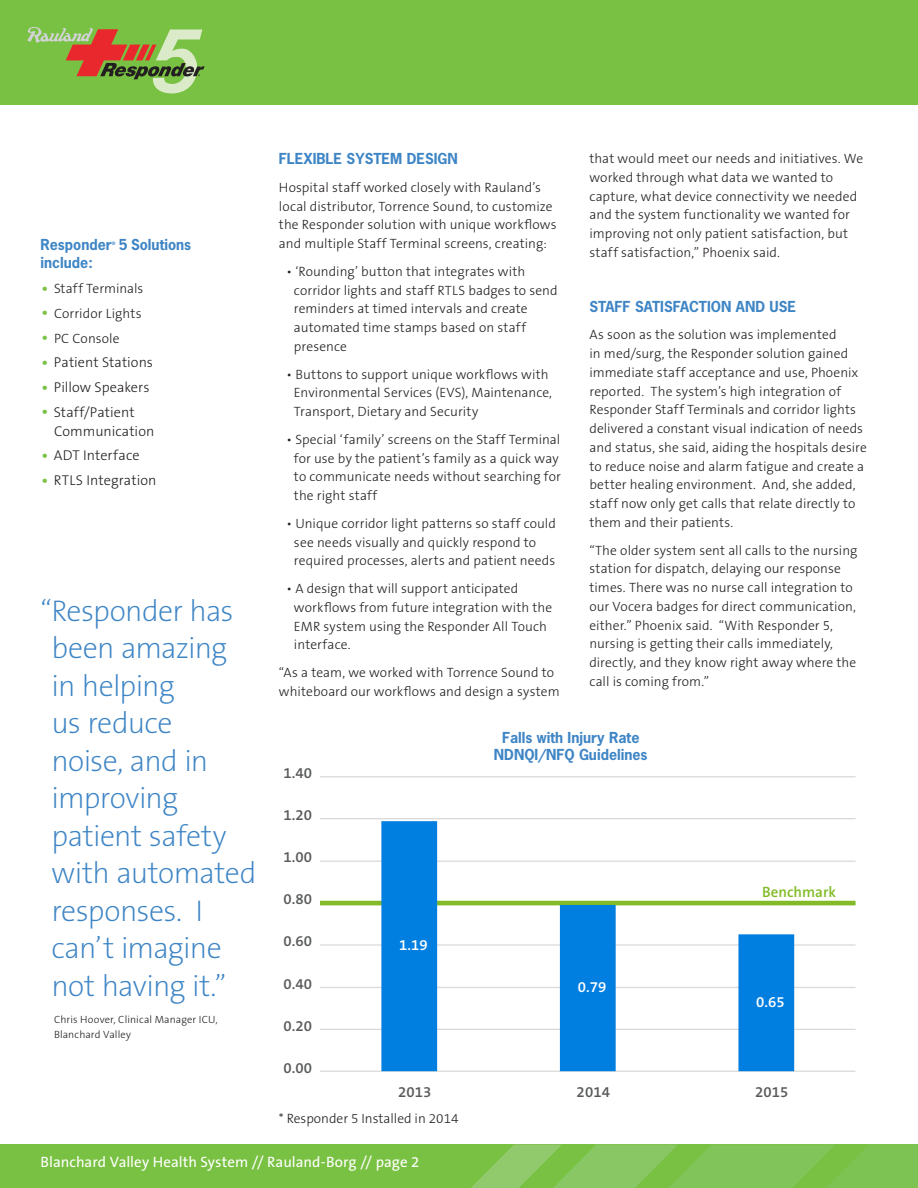
<style>
.page{position:relative;width:918px;height:1188px;background:#fff}
.page>*{position:absolute;margin:0;border:0;box-sizing:border-box;transform-origin:0 0}
.callout{font:200 30px/37.5px "The Sans B2";letter-spacing:-.025em;color:#3e85c5}
.body{font:15px "The Sans B5 Plain";color:#fff}
.t1{font:600 15px "The Sans B6";letter-spacing:.005em;color:#595a5a}
.t2{font:600 15px "The Sans B6";color:#fff}
.t3{font:600 15px "The Sans B6";color:#82bb27}
.bullet{font:300 14.25px/18.8px "The Sans B3";letter-spacing:.005em;color:#231f20}
.body-2{font:700 14.25px "News Gothic Std";color:#3e85c5}
.subheads{font:700 14.25px "News Gothic Std";color:#3e85c5}
.body-3{font:300 13.5px/18.8px "The Sans B3";letter-spacing:.005em;color:#231f20}
.bullet-2{font:300 13.5px "The Sans B3";letter-spacing:.005em;color:#231f20}
.callout_names{font:300 10.5px/15px "The Sans B3";letter-spacing:.01em;color:#231f20}
.subheads-2{font:700 4.35px "News Gothic Std";color:#3e85c5}
.s1{font-size:21px;color:#79c142}
</style>
<div class="page">
<div style="left:0;top:1144px;width:918px;height:44px;background:#79c142"></div>
<svg style="left:471px;top:1144px;width:446px;height:44px"></svg>
<div style="left:0;top:0;width:918px;height:104px;background:#79c142"></div>
<svg style="left:27px;top:27px;width:178px;height:66px"></svg>
<hr style="left:320px;top:776px;width:536px;height:1px;background:#d9d9d8">
<hr style="left:320px;top:818px;width:536px;height:1px;background:#d9d9d8">
<hr style="left:320px;top:861px;width:536px;height:1px;background:#d9d9d8">
<hr style="left:320px;top:944px;width:536px;height:2px;background:#d9d9d8">
<hr style="left:320px;top:987px;width:536px;height:1px;background:#d9d9d8">
<hr style="left:320px;top:1029px;width:536px;height:1px;background:#d9d9d8">
<hr style="left:320px;top:1071px;width:536px;height:1px;background:#d9d9d8">
<hr style="left:320px;top:901px;width:536px;height:4px;background:#82bb27">
<svg style="left:381px;top:821px;width:413px;height:250px"></svg>
<p class="subheads" style="left:40px;top:235px;width:73px">Responder</p>
<p class="subheads-2" style="left:112px;top:240px;width:5px">®</p>
<p class="subheads" style="left:119px;top:235px;width:74px">5 Solutions</p>
<p class="subheads" style="left:40px;top:254px;width:54px">include:</p>
<p class="bullet-2" style="left:40px;top:282px;width:104px"><span class="s1">•</span> Staff Terminals</p>
<p class="bullet-2" style="left:40px;top:306px;width:103px"><span class="s1">•</span> Corridor Lights</p>
<p class="bullet-2" style="left:40px;top:331px;width:81px"><span class="s1">•</span> PC Console</p>
<p class="bullet" style="left:40px;top:354px;width:114px"><span class="s1">•</span> Patient Stations</p>
<p class="bullet" style="left:40px;top:378px;width:110px"><span class="s1">•</span> Pillow Speakers</p>
<p class="bullet" style="left:54px;top:403px;width:102px;text-indent:-14px"><span class="s1">•</span> Staff/Patient<br>Communication</p>
<p class="bullet" style="left:40px;top:447px;width:101px"><span class="s1">•</span> ADT Interface</p>
<p class="bullet" style="left:40px;top:471px;width:117px"><span class="s1">•</span> RTLS Integration</p>
<p class="callout" style="left:51px;top:593px;width:206px;text-indent:-11px">“Responder has been amazing in helping<br>us reduce<br>noise, and in improving patient safety with automated responses. I can’t imagine not having it.”</p>
<p class="callout_names" style="left:54px;top:1012px;width:165px">Chris Hoover, Clinical Manager ICU,<br>Blanchard Valley</p>
<p class="body-2" style="left:279px;top:149px;width:180px">FLEXIBLE SYSTEM DESIGN</p>
<p class="body-3" style="left:279px;top:178px;width:279px">Hospital staff worked closely with Rauland’s local distributor, Torrence Sound, to customize the Responder solution with unique workflows and multiple Staff Terminal screens, creating:</p>
<p class="body-3" style="left:294px;top:262px;width:265px;text-indent:-8px">• ‘Rounding’ button that integrates with corridor lights and staff RTLS badges to send reminders at timed intervals and create automated time stamps based on staff presence</p>
<p class="body-3" style="left:294px;top:365px;width:260px;text-indent:-8px">• Buttons to support unique workflows with<br>Environmental Services (EVS), Maintenance,<br>Transport, Dietary and Security</p>
<p class="body-3" style="left:294px;top:430px;width:268px;text-indent:-8px">• Special ‘family’ screens on the Staff Terminal for use by the patient’s family as a quick way to communicate needs without searching for the right staff</p>
<p class="body-3" style="left:294px;top:514px;width:264px;text-indent:-8px">• Unique corridor light patterns so staff could see needs visually and quickly respond to required processes, alerts and patient needs</p>
<p class="body-3" style="left:294px;top:580px;width:260px;text-indent:-8px">• A design that will support anticipated workflows from future integration with the EMR system using the Responder All Touch interface.</p>
<p class="body-3" style="left:279px;top:664px;width:282px">“As a team, we worked with Torrence Sound to whiteboard our workflows and design a system</p>
<p class="body-3" style="left:589px;top:150px;width:275px">that would meet our needs and initiatives. We worked through what data we wanted to capture, what device connectivity we needed and the system functionality we wanted for improving not only patient satisfaction, but staff satisfaction,” Phoenix said.</p>
<p class="body-2" style="left:589px;top:297px;width:208px">STAFF SATISFACTION AND USE</p>
<p class="body-3" style="left:589px;top:326px;width:279px">As soon as the solution was implemented<br>in med/surg, the Responder solution gained immediate staff acceptance and use, Phoenix reported. The system’s high integration of Responder Staff Terminals and corridor lights delivered a constant visual indication of needs and status, she said, aiding the hospitals desire to reduce noise and alarm fatigue and create a better healing environment. And, she added, staff now only get calls that relate directly to them and their patients.</p>
<p class="body-3" style="left:589px;top:541px;width:269px">“The older system sent all calls to the nursing station for dispatch, delaying our response times. There was no nurse call integration to our Vocera badges for direct communication, either.” Phoenix said. “With Responder 5, nursing is getting their calls immediately, directly, and they know right away where the call is coming from.”</p>
<p class="t1" style="left:284px;top:765px;width:30px">1.40</p>
<p class="t1" style="left:284px;top:807px;width:30px">1.20</p>
<p class="t1" style="left:284px;top:849px;width:30px">1.00</p>
<p class="t1" style="left:284px;top:892px;width:30px">0.80</p>
<p class="t1" style="left:284px;top:934px;width:30px">0.60</p>
<p class="t1" style="left:284px;top:976px;width:30px">0.40</p>
<p class="t1" style="left:284px;top:1018px;width:30px">0.20</p>
<p class="t1" style="left:284px;top:1060px;width:30px">0.00</p>
<p class="body-2" style="left:502px;top:728px;width:139px">Falls with Injury Rate</p>
<p class="body-2" style="left:494px;top:745px;width:155px">NDNQI/NFQ Guidelines</p>
<p class="t2" style="left:399px;top:937px;width:30px">1.19</p>
<p class="t2" style="left:578px;top:979px;width:30px">0.79</p>
<p class="t3" style="left:762px;top:884px;width:75px">Benchmark</p>
<p class="t2" style="left:756px;top:994px;width:30px">0.65</p>
<p class="t1" style="left:398px;top:1084px;width:35px">2013</p>
<p class="t1" style="left:577px;top:1084px;width:35px">2014</p>
<p class="t1" style="left:755px;top:1084px;width:35px">2015</p>
<p class="body-3" style="left:279px;top:1110px;width:181px">* Responder 5 Installed in 2014</p>
<p class="body" style="left:40px;top:1155px;width:381px">Blanchard Valley Health System // Rauland-Borg // page 2</p>
</div>
